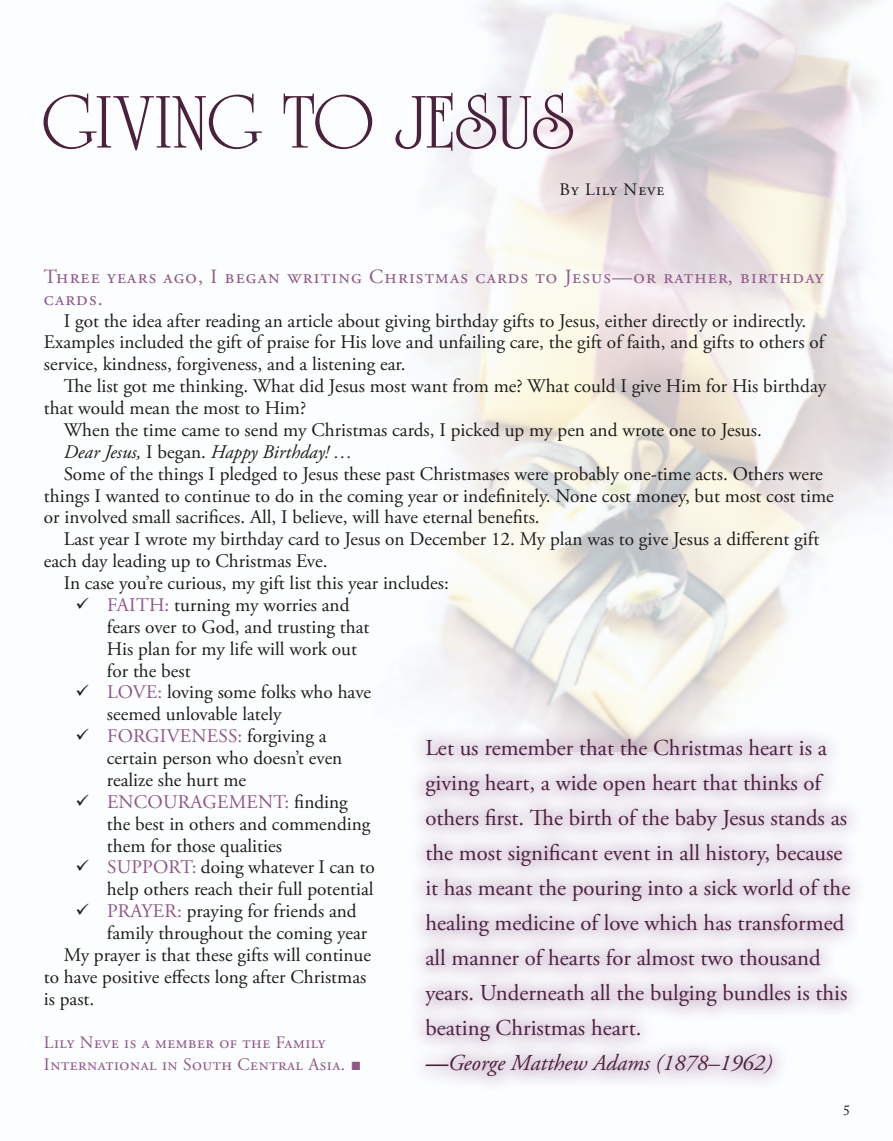
<style>
.page{position:relative;width:893px;height:1141px;background:#fbfdfe}
.page>*{position:absolute;margin:0;border:0;box-sizing:border-box;transform-origin:0 0}
.t1{font:80.15px "University Roman";color:#4c213d}
.t2{font:22.75px/35px "Adobe Garamond Pro";color:#4c213d}
.t3{font:20.12px/21.9px "Adobe Garamond Pro";letter-spacing:.115em;color:#8f5788}
.t4{font:19.25px/21.9px "Adobe Garamond Pro";color:#1d1d1b}
.t5{font:19.25px "Adobe Garamond Pro";letter-spacing:.015em;color:#8f5788}
.t6{font:italic 19.25px "Adobe Garamond Pro";color:#1d1d1b}
.t7{font:17.5px/21.9px "Adobe Garamond Pro";letter-spacing:.085em;color:#8f5788}
.t8{font:17.5px "Adobe Garamond Pro";letter-spacing:.06em;color:#1d1d1b}
.t9{font:14px "Adobe Caslon Pro";color:#1d1d1b}
.s1{font-style:normal}
.s2{color:#1d1d1b}
.s3{color:#8f5788}
.s4{font-weight:700;font-style:italic}
.s5{font-style:italic}
.s6{font-family:"Impact"}
</style>
<div class="page">
<img style="left:440px;top:0;width:453px;height:718px">
<div style="left:405px;top:718px;width:460px;height:372px;background:#8f5788;opacity:.4"></div>
<h1 class="t1" style="left:42px;top:76px;width:532px">GIVING TO JESUS</h1>
<p class="t8" style="left:559px;top:179px;width:106px">By Lily Neve</p>
<p class="t3" style="left:44px;top:266px;width:781px">Three years ago, I began writing Christmas cards to Jesus—or rather, birthday cards.</p>
<p class="t4" style="left:44px;top:310px;width:782px;text-indent:20px">I got the idea after reading an article about giving birthday gifts to Jesus, either directly or indirectly.<br>Examples included the gift of praise for His love and unfailing care, the gift of faith, and gifts to others of service, kindness, forgiveness, and a listening ear.</p>
<p class="t4" style="left:64px;top:376px;width:764px">The list got me thinking. What did Jesus most want from me? What could I give Him for His birthday</p>
<p class="t4" style="left:44px;top:398px;width:264px">that would mean the most to Him?</p>
<p class="t4" style="left:64px;top:420px;width:700px">When the time came to send my Christmas cards, I picked up my pen and wrote one to Jesus.</p>
<p class="t6" style="left:64px;top:440px;width:291px">Dear Jesus, <span class="s1">I began.</span> Happy Birthday! …</p>
<p class="t4" style="left:64px;top:463px;width:760px">Some of the things I pledged to Jesus these past Christmases were probably one-time acts. Others were</p>
<p class="t4" style="left:44px;top:485px;width:791px">things I wanted to continue to do in the coming year or indefinitely. None cost money, but most cost time</p>
<p class="t4" style="left:44px;top:507px;width:497px">or involved small sacrifices. All, I believe, will have eternal benefits.</p>
<p class="t4" style="left:64px;top:529px;width:757px">Last year I wrote my birthday card to Jesus on December 12. My plan was to give Jesus a different gift</p>
<p class="t4" style="left:44px;top:551px;width:285px">each day leading up to Christmas Eve.</p>
<p class="t4" style="left:64px;top:573px;width:387px">In case you’re curious, my gift list this year includes:</p>
<p class="t5" style="left:76px;top:593px;width:55px"><span class="s2">✓</span> Faith</p>
<p class="t4" style="left:107px;top:595px;width:264px;text-indent:58px"><span class="s3">:</span> turning my worries and fears over to God, and trusting that<br>His plan for my life will work out for the best</p>
<p class="t4" style="left:107px;top:682px;width:266px;text-indent:-31px">✓ <span class="s3">Love :</span> loving some folks who have seemed unlovable lately</p>
<p class="t5" style="left:76px;top:725px;width:55px"><span class="s2">✓</span> Forgi</p>
<p class="t5" style="left:167px;top:725px;width:26px">veness</p>
<p class="t4" style="left:107px;top:726px;width:237px;text-indent:131px"><span class="s3">:</span> forgiving a certain person who doesn’t even realize she hurt me</p>
<p class="t5" style="left:76px;top:790px;width:59px"><span class="s2">✓</span> Enco</p>
<p class="t5" style="left:163px;top:790px;width:30px">uragement</p>
<p class="t2" style="left:425px;top:731px;width:426px">Let us remember that the Christmas heart is a giving heart, a wide open heart that thinks of others first. The birth of the baby Jesus stands as the most significant event in all history, because it has meant the pouring into a sick world of the healing medicine of love which has transformed all manner of hearts for almost two thousand years. Underneath all the bulging bundles is this beating Christmas heart.<br><span class="s4">—</span><span class="s5">George Matthew Adams (1878–1962)</span></p>
<p class="t4" style="left:107px;top:791px;width:265px;text-indent:178px"><span class="s3">:</span> finding the best in others and commending them for those qualities</p>
<p class="t5" style="left:76px;top:856px;width:92px"><span class="s2">✓</span> Support</p>
<p class="t4" style="left:107px;top:857px;width:269px;text-align:right"><span class="s3">:</span> doing whatever I can to<br>help others reach their full potential</p>
<p class="t4" style="left:76px;top:901px;width:283px">✓ <span class="s3">Prayer:</span> praying for friends and</p>
<p class="t4" style="left:107px;top:923px;width:262px">family throughout the coming year</p>
<p class="t4" style="left:64px;top:945px;width:309px">My prayer is that these gifts will continue</p>
<p class="t4" style="left:44px;top:966px;width:324px">to have positive effects long after Christmas</p>
<p class="t4" style="left:44px;top:988px;width:52px">is past.</p>
<p class="t7" style="left:44px;top:1033px;width:319px">Lily Neve is a member of the Family<br>International in South Central Asia. <span class="s6">■</span></p>
<p class="t9" style="left:843px;top:1102px;width:8px">5</p>
</div>
